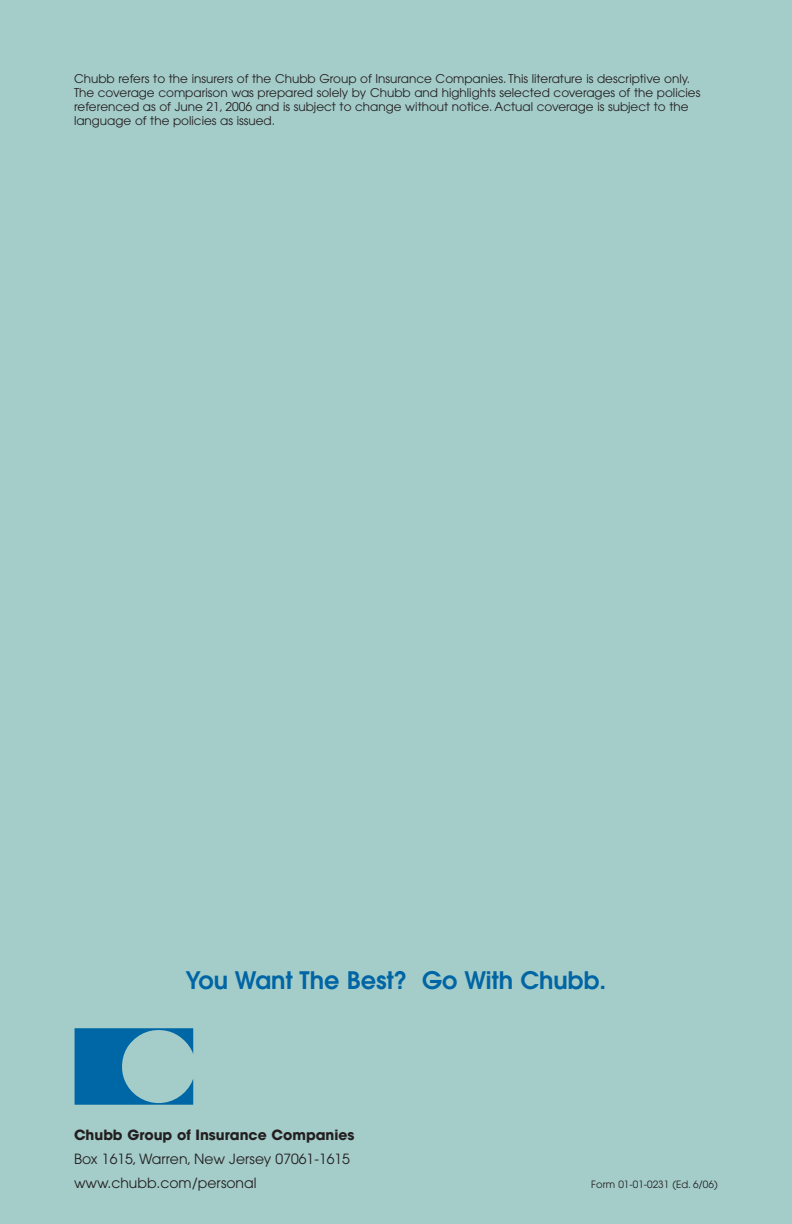
<style>
.page{position:relative;width:792px;height:1224px;background:#a4ccc9}
.page>*{position:absolute;margin:0;border:0;box-sizing:border-box;transform-origin:0 0}
.t1{font:600 24px "Avant Garde";color:#0065a4}
.t2{font:14px/24px "Avant Garde";color:#231f20}
.t3{font:700 14px "Avant Garde";color:#231f20}
.t4{font:12px/14px "Avant Garde";color:#231f20}
.t5{font:10px "Avant Garde";color:#231f20}
</style>
<div class="page">
<p class="t4" style="left:74px;top:73px;width:628px">Chubb refers to the insurers of the Chubb Group of Insurance Companies. This literature is descriptive only.<br>The coverage comparison was prepared solely by Chubb and highlights selected coverages of the policies referenced as of June 21, 2006 and is subject to change without notice. Actual coverage is subject to the language of the policies as issued.</p>
<h1 class="t1" style="left:186px;top:971px;width:422px">You Want The Best? Go With Chubb.</h1>
<p class="t3" style="left:74px;top:1129px;width:282px">Chubb Group of Insurance Companies</p>
<p class="t2" style="left:74px;top:1148px;width:278px">Box 1615, Warren, New Jersey 07061-1615 www.chubb.com/personal</p>
<p class="t5" style="left:591px;top:1180px;width:128px">Form 01-01-0231 (Ed. 6/06)</p>
</div>
